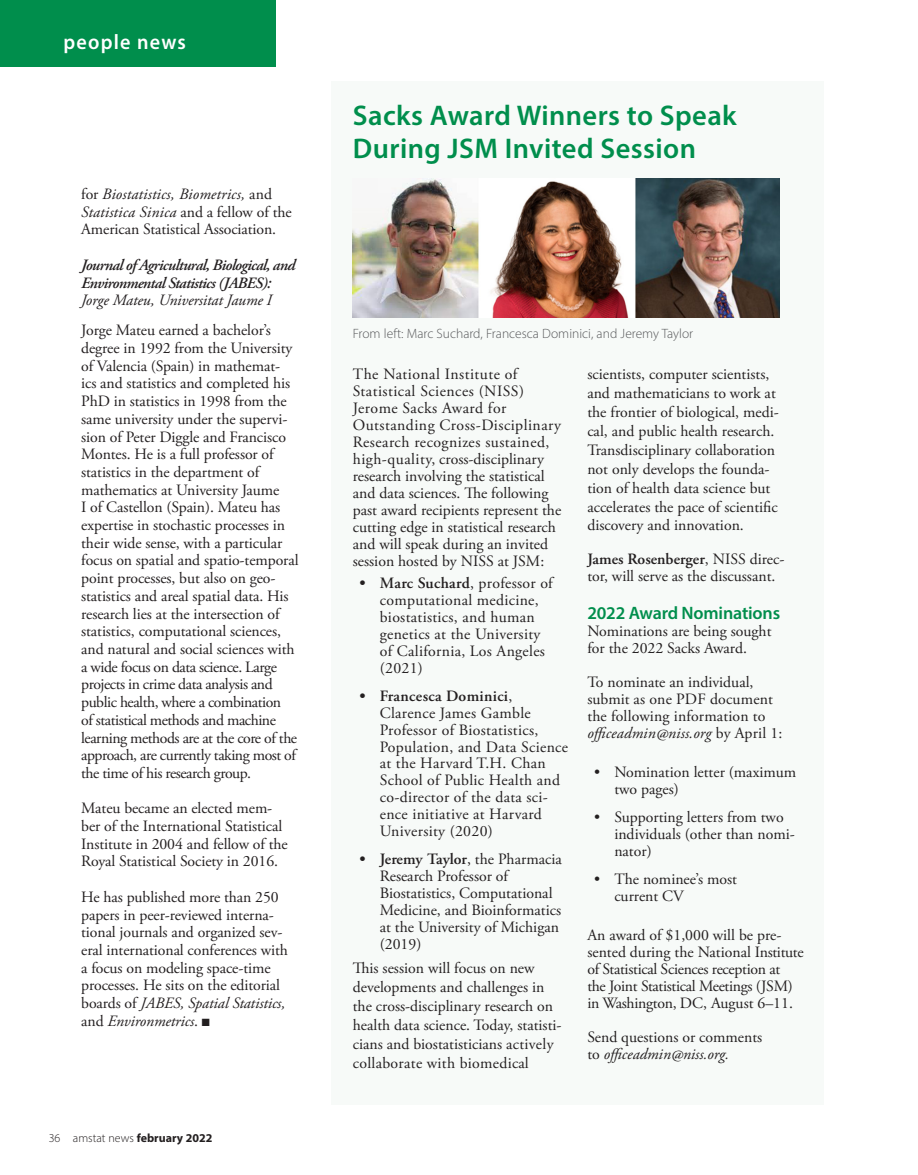
<style>
.page{position:relative;width:918px;height:1175px;background:#fff}
.page>*{position:absolute;margin:0;border:0;box-sizing:border-box;transform-origin:0 0}
._3_Second_SUBHEADER{font:600 28.5px/33px "Myriad Pro";letter-spacing:.015em;color:#008e4c}
.t1{font:600 21px "Myriad Pro";letter-spacing:.06em;color:#fff;scale:.96 1}
.LIST_People_TEXT__na{font:600 18px "Myriad Pro";letter-spacing:-.01em;color:#008e4c}
._1_regular_text_para{font:15.75px/17.7px "Adobe Garamond Pro";letter-spacing:-.005em;color:#231f20}
.LIST_People_TEXT__na-2{font:15.75px/17px "Adobe Garamond Pro";color:#231f20}
._1_regular_text_para-2{font:15.75px/17px "Adobe Garamond Pro";letter-spacing:.02em;color:#231f20}
.LIST_People_TEXT__na-3{font:15.75px/17px "Adobe Garamond Pro";letter-spacing:-.02em;color:#231f20}
._1_regular_text_para-3{font:italic 600 15.75px/17.7px "Adobe Garamond Pro";letter-spacing:-.04em;color:#231f20}
._3_1Caption{font:300 13.5px "Myriad Pro";color:#57585a}
.t2{font:300 12px "Myriad Pro";color:#231f20}
.s1{font-style:italic}
.s2{font-weight:400}
.s3{font-weight:700}
.s4{font-weight:600}
</style>
<div class="page">
<div style="left:0;top:0;width:275px;height:67px;background:#008e4c"></div>
<div style="left:331px;top:81px;width:493px;height:1023px;background:#f7faf8"></div>
<img style="left:353px;top:178px;width:426px;height:139px">
<h2 class="t1" style="left:64px;top:29px;width:129px">people news</h2>
<p class="_1_regular_text_para" style="left:81px;top:186px;width:212px">for <span class="s1">Biostatistics, Biometrics,</span> and<br><span class="s1">Statistica Sinica</span> and a fellow of the<br>American Statistical Association.</p>
<p class="_1_regular_text_para-3" style="left:81px;top:256px;width:215px">Journal of Agricultural, Biological, and<br>Environmental Statistics (JABES):<br><span class="s2">Jorge Mateu, Universitat Jaume I</span></p>
<p class="_1_regular_text_para" style="left:81px;top:322px;width:219px">Jorge Mateu earned a bachelor’s degree in 1992 from the University of Valencia (Spain) in mathemat&shy;ics and statistics and completed his PhD in statistics in 1998 from the same university under the supervi&shy;sion of Peter Diggle and Francisco Montes. He is a full professor of statistics in the department of mathematics at University Jaume<br>I of Castellon (Spain). Mateu has expertise in stochastic processes in their wide sense, with a particular focus on spatial and spatio-temporal point processes, but also on geo&shy;statistics and areal spatial data. His research lies at the intersection of statistics, computational sciences, and natural and social sciences with a wide focus on data science. Large projects in crime data analysis and public health, where a combination<br>of statistical methods and machine learning methods are at the core of the approach, are currently taking most of the time of his research group.</p>
<p class="_1_regular_text_para" style="left:81px;top:800px;width:208px">Mateu became an elected mem&shy;ber of the International Statistical Institute in 2004 and fellow of the Royal Statistical Society in 2016.</p>
<p class="_1_regular_text_para" style="left:81px;top:888px;width:208px">He has published more than 250 papers in peer-reviewed interna&shy;tional journals and organized sev&shy;eral international conferences with a focus on modeling space-time processes. He sits on the editorial boards of <span class="s1">JABES, Spatial Statistics, </span>and <span class="s1">Environmetrics</span>. ■</p>
<p class="t2" style="left:49px;top:1130px;width:165px">36 amstat news <span class="s3">february 2022</span></p>
<p class="_3_Second_SUBHEADER" style="left:353px;top:98px;width:386px">Sacks Award Winners to Speak<br>During JSM Invited Session</p>
<p class="_3_1Caption" style="left:353px;top:325px;width:342px">From left: Marc Suchard, Francesca Dominici, and Jeremy Taylor</p>
<p class="LIST_People_TEXT__na-2" style="left:353px;top:366px;width:210px">The National Institute of<br>Statistical Sciences (NISS)<br>Jerome Sacks Award for<br>Outstanding Cross-Disciplinary<br>Research recognizes sustained, high-quality, cross-disciplinary research involving the statistical and data sciences. The following past award recipients represent the cutting edge in statistical research and will speak during an invited session hosted by NISS at JSM:</p>
<p class="_1_regular_text_para-2" style="left:380px;top:575px;width:175px;text-indent:-20px"><span class="s4">• Marc Suchard</span>, professor of computational medicine, biostatistics, and human genetics at the University of California, Los Angeles (2021)</p>
<p class="_1_regular_text_para-2" style="left:380px;top:687px;width:190px;text-indent:-20px"><span class="s4">• Francesca Dominici</span>,<br>Clarence James Gamble<br>Professor of Biostatistics,<br>Population, and Data Science at the Harvard T.H. Chan<br>School of Public Health and co-director of the data sci&shy;ence initiative at Harvard<br>University (2020)</p>
<p class="_1_regular_text_para" style="left:380px;top:851px;width:184px;line-height:17px;text-indent:-20px"><span class="s4">• Jeremy Taylor</span>, the Pharmacia<br>Research Professor of<br>Biostatistics, Computational<br>Medicine, and Bioinformatics at the University of Michigan (2019)</p>
<p class="LIST_People_TEXT__na-2" style="left:353px;top:959px;width:210px;line-height:18.9px">This session will focus on new developments and challenges in the cross-disciplinary research on health data science. Today, statisti&shy;cians and biostatisticians actively collaborate with biomedical</p>
<p class="LIST_People_TEXT__na-2" style="left:587px;top:365px;width:193px;line-height:18.9px">scientists, computer scientists, and mathematicians to work at the frontier of biological, medi&shy;cal, and public health research.<br>Transdisciplinary collaboration not only develops the founda&shy;tion of health data science but accelerates the pace of scientific discovery and innovation.</p>
<p class="LIST_People_TEXT__na-2" style="left:587px;top:551px;width:199px"><span class="s4">James Rosenberger</span>, NISS direc&shy;tor, will serve as the discussant.</p>
<p class="LIST_People_TEXT__na" style="left:587px;top:602px;width:194px">2022 Award Nominations</p>
<p class="LIST_People_TEXT__na-2" style="left:587px;top:623px;width:186px">Nominations are being sought for the 2022 Sacks Award.</p>
<p class="LIST_People_TEXT__na-2" style="left:587px;top:674px;width:197px">To nominate an individual, submit as one PDF document the following information to <span class="s1">officeadmin@niss.org</span> by April 1:</p>
<p class="_1_regular_text_para" style="left:614px;top:764px;width:184px;line-height:17px;text-indent:-20px">• Nomination letter (maximum two pages)</p>
<p class="_1_regular_text_para" style="left:614px;top:809px;width:182px;line-height:17px;text-indent:-20px">• Supporting letters from two individuals (other than nomi&shy;nator)</p>
<p class="_1_regular_text_para" style="left:614px;top:870px;width:124px;line-height:17px;text-indent:-20px">• The nominee’s most current CV</p>
<p class="LIST_People_TEXT__na-3" style="left:587px;top:927px;width:218px">An award of $1,000 will be pre&shy;sented during the National Institute of Statistical Sciences reception at<br>the Joint Statistical Meetings (JSM) in Washington, DC, August 6–11.</p>
<p class="LIST_People_TEXT__na-2" style="left:587px;top:1028px;width:177px">Send questions or comments to <span class="s1">officeadmin@niss.org.</span></p>
</div>
